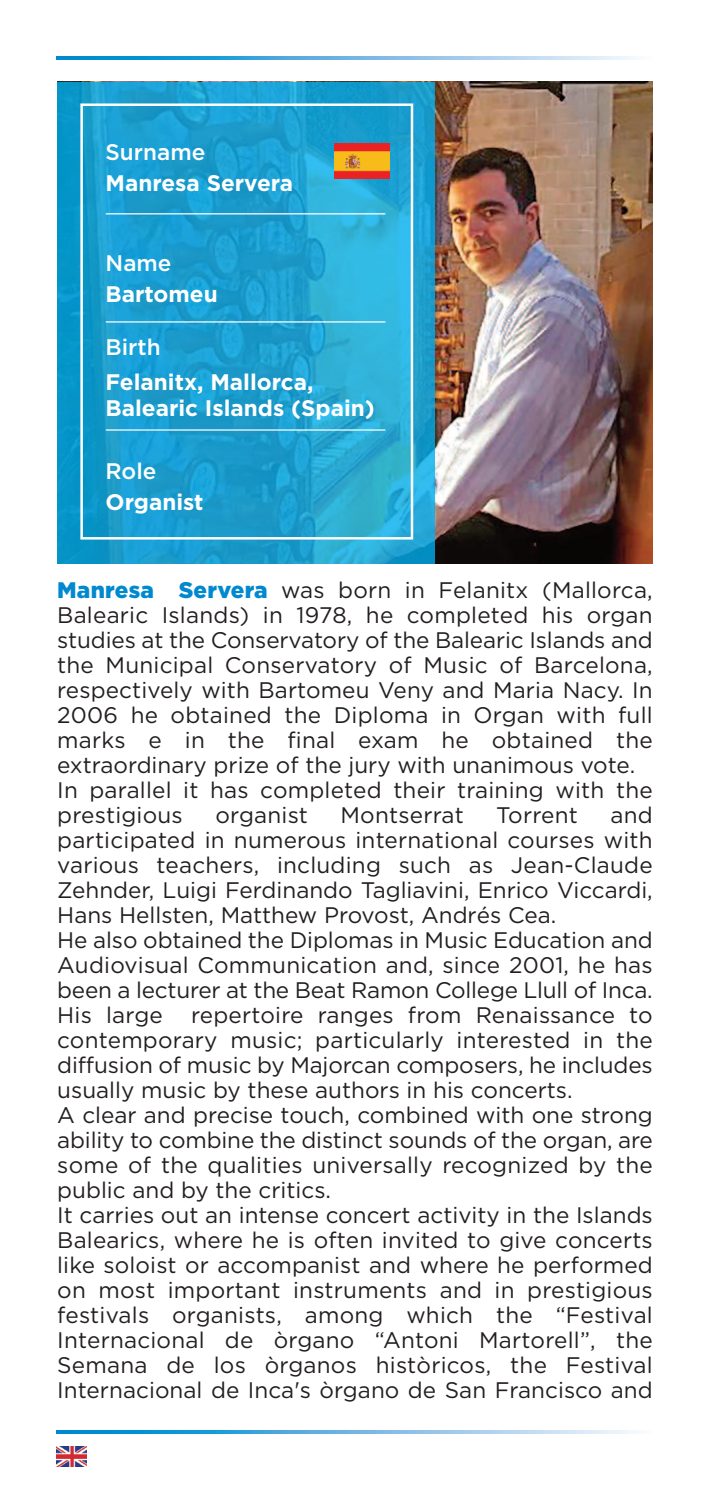
<style>
.page{position:relative;width:709px;height:1489px;background:#fff}
.page>*{position:absolute;margin:0;border:0;box-sizing:border-box;transform-origin:0 0}
.t1{font:22.5px/25px "Gotham";letter-spacing:.005em;color:#231f20}
.t2{font:700 22.5px/26.5px "Gotham Pro";color:#fff}
.t3{font:500 22.5px "Gotham Pro";color:#fff}
.s1{font-family:"Gotham Pro";font-weight:900;color:#0089cf}
</style>
<div class="page">
<svg style="left:57px;top:57px;width:579px;height:3px;background:#6bb7e3"></svg>
<svg style="left:57px;top:1430px;width:579px;height:2px"></svg>
<img style="left:57px;top:1446px;width:29px;height:19px">
<img style="left:435px;top:82px;width:217px;height:481px">
<div style="left:57px;top:82px;width:378px;height:481px;background:#00aeef;opacity:.8"></div>
<div style="left:80px;top:103px;width:333px;height:436px;border:2px solid #fff"></div>
<hr style="left:106px;top:213px;width:279px;height:1px;background:#fff">
<hr style="left:106px;top:321px;width:279px;height:1px;background:#fff">
<hr style="left:106px;top:429px;width:279px;height:1px;background:#fff">
<img style="left:334px;top:144px;width:56px;height:35px">
<p class="t3" style="left:106px;top:139px;width:101px">Surname</p>
<p class="t2" style="left:106px;top:170px;width:189px">Manresa Servera</p>
<p class="t3" style="left:106px;top:250px;width:67px">Name</p>
<p class="t2" style="left:106px;top:281px;width:114px">Bartomeu</p>
<p class="t3" style="left:106px;top:334px;width:57px">Birth</p>
<p class="t2" style="left:106px;top:368px;width:271px">Felanitx, Mallorca,<br>Balearic Islands (Spain)</p>
<p class="t3" style="left:106px;top:458px;width:52px">Role</p>
<p class="t2" style="left:106px;top:489px;width:100px">Organist</p>
<p class="t1" style="left:57px;top:577px;width:597px"><span class="s1">Manresa Servera</span> was born in felanitx (Mallorca, Balearic Islands) in 1978, he completed his organ studies at the Conservatory of the Balearic Islands and the Municipal Conservatory of Music of Barcelona, respectively with Bartomeu Veny and Maria Nacy. In 2006 he obtained the Diploma in Organ with full marks e in the final exam he obtained the extraordinary prize of the jury with unanimous vote.<br>In parallel it has completed their training with the prestigious</p>
<p class="t1" style="left:57px;top:802px;width:597px;text-indent:553px">and participated in numerous international courses with various teachers, including such as Jean-Claude zehnder, Luigi ferdinando tagliavini, Enrico Viccardi, Hans Hellsten, Matthew Provost, Andrés Cea.<br>He also obtained the Diplomas in Music Education and Audiovisual Communication and, since 2001, he has been a lecturer at the Beat Ramon College Llull of Inca.<br>His large</p>
<p class="t1" style="left:215px;top:802px;width:94px">organist</p>
<p class="t1" style="left:340px;top:802px;width:125px">Montserrat</p>
<p class="t1" style="left:496px;top:802px;width:83px">torrent</p>
<p class="t1" style="left:57px;top:1002px;width:597px;text-indent:134px">repertoire ranges from Renaissance to contemporary music; particularly interested in the diffusion of music by Majorcan composers, he includes usually music by these authors in his concerts.<br>A clear and precise touch, combined with one strong ability to combine the distinct sounds of the organ, are some of the qualities universally recognized by the public and by the critics.<br>It carries out an intense concert activity in the Islands Balearics, where he is often invited to give concerts like soloist or accompanist and where he performed on most important instruments and in prestigious festivals organists, among which the “festival Internacional de òrgano “Antoni Martorell”, the semana de los òrganos històricos, the festival Internacional de Inca's òrgano de san francisco and</p>
</div>
